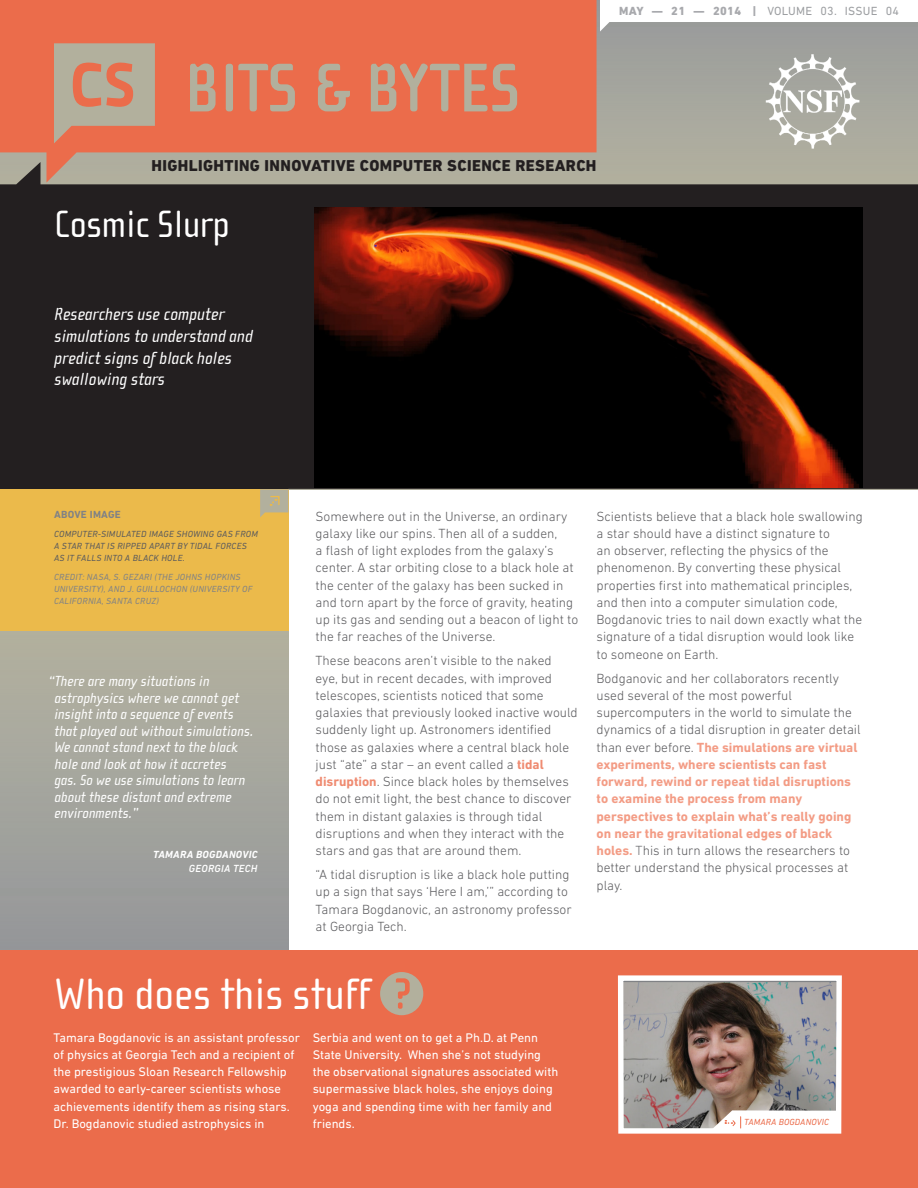
<style>
.page{position:relative;width:918px;height:1188px;background:#fff}
.page>*{position:absolute;margin:0;border:0;box-sizing:border-box;transform-origin:0 0}
.t1{font:45px "Cholla Sans";color:#fff}
.t2{font:39px "Cholla Sans";letter-spacing:-.005em;color:#fff}
.t3{font:italic 18px/21.8px "Cholla Sans";color:#fff}
.t4{font:800 16.05px "DIN Next LT Pro";letter-spacing:.025em;color:#231f20}
.Pull-Out_Quote{font:italic 15px/16.5px "Cholla Sans";color:#fff}
.Body{font:300 13.5px/17.2px "DIN Next LT Pro";color:#5a5a5d}
.Body_White{font:12.75px/17.2px "DIN Next LT Pro";color:#fff}
.t5{font:12px "DIN Next LT Pro";letter-spacing:.02em;color:#9d9fa2}
.t6{font:italic 700 10.5px "DIN Next LT Pro";letter-spacing:.025em;color:#fff}
.t7{font:italic 500 10.5px "DIN Next LT Pro";letter-spacing:.025em;color:#fff}
.t8{font:700 10.5px "DIN Next LT Pro";letter-spacing:.025em;color:#808285}
.t9{font:italic 9px/12px "DIN Next LT Pro";letter-spacing:.025em;color:#808285}
.t10{font:italic 9px/12px "DIN Next LT Pro";letter-spacing:.025em;color:#5a5a5d}
.t11{font:italic 9px "DIN Next LT Pro";letter-spacing:.01em;color:#eb6c4b}
.s1{font-weight:800;color:#a8a9ad}
.s2{font-weight:700;color:#ef8b71}
.s3{font-weight:700;color:#f39c85}
.s4{color:#6c6d70}
</style>
<div class="page">
<div style="left:0;top:0;width:918px;height:189px;background:#a5a79e"></div>
<svg style="left:600px;top:0;width:318px;height:31px"></svg>
<svg style="left:0;top:0;width:597px;height:162px;fill:#eb6c4b"></svg>
<svg style="left:0;top:162px;width:918px;height:327px;fill:#231f20"></svg>
<div style="left:0;top:631px;width:288px;height:320px;background:linear-gradient(to bottom,#b3b29f,#95979a)"></div>
<div style="left:0;top:489px;width:288px;height:142px;background:#ebba4b"></div>
<div style="left:0;top:951px;width:918px;height:237px;background:#eb6c4b"></div>
<svg style="left:190px;top:63px;width:327px;height:48px"></svg>
<svg style="left:380px;top:972px;width:43px;height:43px"></svg>
<hr style="left:288px;top:489px;width:630px;height:1px;background:#b2b09d">
<svg style="left:54px;top:43px;width:101px;height:100px"></svg>
<svg style="left:260px;top:489px;width:28px;height:28px"></svg>
<img style="left:765px;top:54px;width:95px;height:95px">
<img style="left:617px;top:975px;width:225px;height:159px">
<img style="left:314px;top:207px;width:549px;height:281px">
<p class="t5" style="left:619px;top:4px;width:281px"><span class="s1">MAY — 21 — 2014 |</span> VOLUME 03. ISSUE 04</p>
<p class="t4" style="left:151px;top:156px;width:447px">HIGHLIGHTING INNOVATIVE COMPUTER SCIENCE RESEARCH</p>
<p class="t2" style="left:54px;top:202px;width:177px">Cosmic Slurp</p>
<p class="t3" style="left:55px;top:304px;width:200px">Researchers use computer simulations to understand and predict signs of black holes swallowing stars</p>
<p class="t8" style="left:54px;top:509px;width:68px">ABOVE IMAGE</p>
<p class="t10" style="left:54px;top:528px;width:206px">COMPUTER-SIMULATED IMAGE SHOWING GAS FROM<br>A STAR THAT IS RIPPED APART BY TIDAL FORCES<br>AS IT FALLS INTO A BLACK HOLE.</p>
<p class="t9" style="left:54px;top:571px;width:200px">CREDIT: NASA, S. GEZARI (THE JOHNS HOPKINS<br>UNIVERSITY), AND J. GUILLOCHON (UNIVERSITY OF<br>CALIFORNIA, SANTA CRUZ)</p>
<p class="Pull-Out_Quote" style="left:54px;top:674px;width:201px;text-indent:-5px">“There are many situations in astrophysics where we cannot get insight into a sequence of events that played out without simulations.<br>We cannot stand next to the black hole and look at how it accretes<br>gas. So we use simulations to learn about these distant and extreme environments.”</p>
<p class="t6" style="left:153px;top:849px;width:106px">TAMARA BOGDANOVIC</p>
<p class="t7" style="left:189px;top:862px;width:70px">GEORGIA TECH</p>
<p class="Body" style="left:316px;top:507px;width:264px">Somewhere out in the Universe, an ordinary galaxy like our spins. Then all of a sudden,<br>a flash of light explodes from the galaxy’s center. A star orbiting close to a black hole at the center of the galaxy has been sucked in and torn apart by the force of gravity, heating up its gas and sending out a beacon of light to the far reaches of the Universe.</p>
<p class="Body" style="left:316px;top:652px;width:264px">These beacons aren’t visible to the naked<br>eye, but in recent decades, with improved telescopes, scientists noticed that some galaxies that previously looked inactive would suddenly light up. Astronomers identified those as galaxies where a central black hole just “ate” a star – an event called a <span class="s2">tidal disruption</span>. Since black holes by themselves do not emit light, the best chance to discover them in distant galaxies is through tidal disruptions and when they interact with the stars and gas that are around them.</p>
<p class="Body" style="left:316px;top:866px;width:258px">“A tidal disruption is like a black hole putting up a sign that says ‘Here I am,’” according to Tamara Bogdanovic, an astronomy professor at Georgia Tech.</p>
<p class="t1" style="left:54px;top:969px;width:318px">Who does this stuff</p>
<p class="Body_White" style="left:54px;top:1028px;width:248px">Tamara Bogdanovic is an assistant professor of physics at Georgia Tech and a recipient of the prestigious Sloan Research Fellowship awarded to early-career scientists whose achievements identify them as rising stars.<br>Dr. Bogdanovic studied astrophysics in</p>
<p class="Body_White" style="left:313px;top:1028px;width:247px">Serbia and went on to get a Ph.D. at Penn State University. When she’s not studying the observational signatures associated with supermassive black holes, she enjoys doing yoga and spending time with her family and friends.</p>
<p class="Body" style="left:597px;top:507px;width:268px">Scientists believe that a black hole swallowing a star should have a distinct signature to<br>an observer, reflecting the physics of the phenomenon. By converting these physical properties first into mathematical principles, and then into a computer simulation code, Bogdanovic tries to nail down exactly what the signature of a tidal disruption would look like to someone on Earth.</p>
<p class="Body" style="left:597px;top:669px;width:266px">Bodganovic and her collaborators recently used several of the most powerful supercomputers in the world to simulate the dynamics of a tidal disruption in greater detail than ever before. <span class="s3">The simulations are virtual experiments, where scientists can fast forward, rewind or repeat tidal disruptions to examine the process from many perspectives to explain what’s really going on near the gravitational edges of black holes.</span> <span class="s4">T</span>his in turn allows the researchers to better understand the physical processes at play.</p>
<p class="t11" style="left:744px;top:1117px;width:86px">TAMARA BOGDANOVIC</p>
</div>
